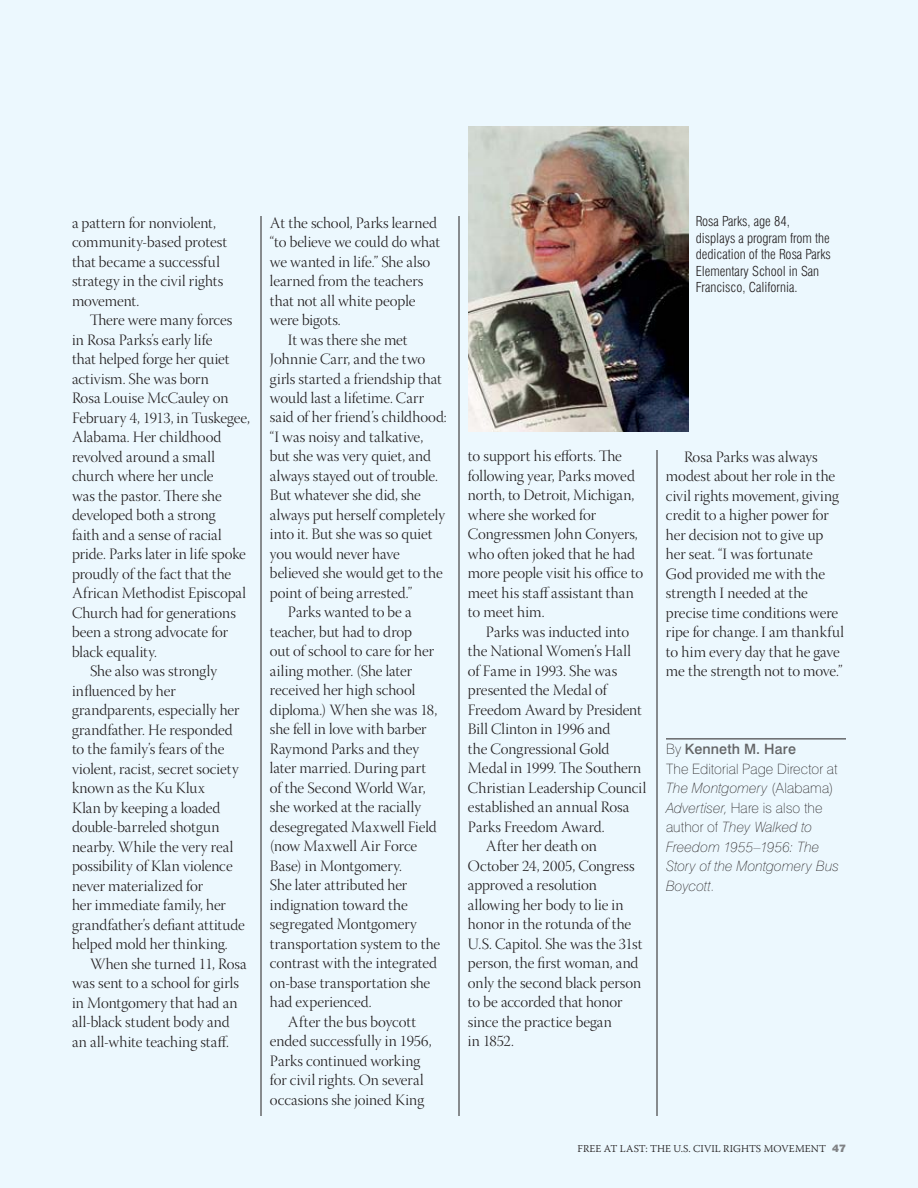
<style>
.page{position:relative;width:918px;height:1188px;background:#ecf8fe}
.page>*{position:absolute;margin:0;border:0;box-sizing:border-box;transform-origin:0 0}
.t1{font:15.75px/19.5px "Warnock Pro Light Disp";letter-spacing:-.005em;color:#231f20}
.t2{font:italic 100 14.25px/19.5px "Swiss 721 BT";letter-spacing:.005em;color:#231f20}
.t3{font:300 condensed 13.5px/16.5px "Swiss 721 BT";color:#231f20}
.t4{font:300 10.5px "Warnock Pro";letter-spacing:.005em;color:#231f20}
.s1{font-style:normal}
.s2{font-weight:500;font-style:normal;color:#636466}
.s3{font-family:"Swiss 721 BT";font-weight:900;color:#808285}
</style>
<div class="page">
<hr style="left:666px;top:739px;width:180px;height:1px;background:#231f20">
<img style="left:468px;top:126px;width:220px;height:306px">
<hr style="left:261px;top:216px;width:1px;height:900px;background:#231f20">
<hr style="left:459px;top:216px;width:1px;height:900px;background:#231f20">
<hr style="left:657px;top:450px;width:1px;height:666px;background:#231f20">
<p class="t1" style="left:72px;top:214px;width:157px">a pattern for nonviolent, community-based protest that became a successful strategy in the civil rights movement.</p>
<p class="t1" style="left:90px;top:312px;width:144px">There were many forces</p>
<p class="t1" style="left:72px;top:331px;width:142px">in Rosa Parks’s early life</p>
<p class="t1" style="left:72px;top:351px;width:159px">that helped forge her quiet</p>
<p class="t1" style="left:72px;top:370px;width:138px">activism. She was born</p>
<p class="t1" style="left:72px;top:390px;width:158px">Rosa Louise McCauley on</p>
<p class="t1" style="left:72px;top:409px;width:179px">February 4, 1913, in Tuskegee,</p>
<p class="t1" style="left:72px;top:429px;width:151px">Alabama. Her childhood</p>
<p class="t1" style="left:72px;top:448px;width:144px">revolved around a small</p>
<p class="t1" style="left:72px;top:468px;width:143px">church where her uncle</p>
<p class="t1" style="left:72px;top:487px;width:151px">was the pastor. There she</p>
<p class="t1" style="left:72px;top:507px;width:145px">developed both a strong</p>
<p class="t1" style="left:72px;top:526px;width:151px">faith and a sense of racial</p>
<p class="t1" style="left:72px;top:546px;width:176px">pride. Parks later in life spoke</p>
<p class="t1" style="left:72px;top:565px;width:161px">proudly of the fact that the</p>
<p class="t1" style="left:72px;top:585px;width:176px">African Methodist Episcopal</p>
<p class="t1" style="left:72px;top:604px;width:165px">Church had for generations</p>
<p class="t1" style="left:72px;top:624px;width:158px">been a strong advocate for</p>
<p class="t1" style="left:72px;top:643px;width:87px">black equality.</p>
<p class="t1" style="left:90px;top:663px;width:129px">She also was strongly</p>
<p class="t1" style="left:72px;top:682px;width:105px">influenced by her</p>
<p class="t1" style="left:72px;top:702px;width:169px">grandparents, especially her</p>
<p class="t1" style="left:72px;top:721px;width:162px">grandfather. He responded</p>
<p class="t1" style="left:72px;top:741px;width:154px">to the family’s fears of the</p>
<p class="t1" style="left:72px;top:760px;width:168px">violent, racist, secret society</p>
<p class="t1" style="left:72px;top:780px;width:135px">known as the Ku Klux</p>
<p class="t1" style="left:72px;top:799px;width:150px">Klan by keeping a loaded</p>
<p class="t1" style="left:72px;top:819px;width:149px">double-barreled shotgun</p>
<p class="t1" style="left:72px;top:838px;width:163px">nearby. While the very real</p>
<p class="t1" style="left:72px;top:858px;width:162px">possibility of Klan violence</p>
<p class="t1" style="left:72px;top:877px;width:133px">never materialized for</p>
<p class="t1" style="left:72px;top:897px;width:155px">her immediate family, her</p>
<p class="t1" style="left:72px;top:916px;width:174px">grandfather’s defiant attitude</p>
<p class="t1" style="left:72px;top:936px;width:157px">helped mold her thinking.</p>
<p class="t1" style="left:90px;top:955px;width:158px">When she turned 11, Rosa</p>
<p class="t1" style="left:72px;top:975px;width:168px">was sent to a school for girls</p>
<p class="t1" style="left:72px;top:994px;width:167px">in Montgomery that had an</p>
<p class="t1" style="left:72px;top:1014px;width:159px">all-black student body and</p>
<p class="t1" style="left:72px;top:1033px;width:158px">an all-white teaching staff.</p>
<p class="t1" style="left:270px;top:214px;width:169px">At the school, Parks learned</p>
<p class="t1" style="left:270px;top:234px;width:172px">“to believe we could do what</p>
<p class="t1" style="left:270px;top:253px;width:162px">we wanted in life.” She also</p>
<p class="t1" style="left:270px;top:273px;width:155px">learned from the teachers</p>
<p class="t1" style="left:270px;top:292px;width:147px">that not all white people</p>
<p class="t1" style="left:270px;top:312px;width:72px">were bigots.</p>
<p class="t1" style="left:288px;top:331px;width:121px">It was there she met</p>
<p class="t1" style="left:270px;top:351px;width:157px">Johnnie Carr, and the two</p>
<p class="t1" style="left:270px;top:370px;width:173px">girls started a friendship that</p>
<p class="t1" style="left:270px;top:390px;width:156px">would last a lifetime. Carr</p>
<p class="t1" style="left:270px;top:409px;width:178px">said of her friend’s childhood:</p>
<p class="t1" style="left:270px;top:429px;width:155px">“I was noisy and talkative,</p>
<p class="t1" style="left:270px;top:448px;width:163px">but she was very quiet, and</p>
<p class="t1" style="left:270px;top:468px;width:169px">always stayed out of trouble.</p>
<p class="t1" style="left:270px;top:487px;width:153px">But whatever she did, she</p>
<p class="t1" style="left:270px;top:507px;width:177px">always put herself completely</p>
<p class="t1" style="left:270px;top:526px;width:164px">into it. But she was so quiet</p>
<p class="t1" style="left:270px;top:546px;width:131px">you would never have</p>
<p class="t1" style="left:270px;top:565px;width:174px">believed she would get to the</p>
<p class="t1" style="left:270px;top:585px;width:144px">point of being arrested.”</p>
<p class="t1" style="left:288px;top:604px;width:125px">Parks wanted to be a</p>
<p class="t1" style="left:270px;top:624px;width:144px">teacher, but had to drop</p>
<p class="t1" style="left:270px;top:643px;width:166px">out of school to care for her</p>
<p class="t1" style="left:270px;top:663px;width:144px">ailing mother. (She later</p>
<p class="t1" style="left:270px;top:682px;width:147px">received her high school</p>
<p class="t1" style="left:270px;top:702px;width:169px">diploma.) When she was 18,</p>
<p class="t1" style="left:270px;top:721px;width:158px">she fell in love with barber</p>
<p class="t1" style="left:270px;top:740px;width:151px">Raymond Parks and they</p>
<p class="t1" style="left:270px;top:760px;width:158px">later married. During part</p>
<p class="t1" style="left:270px;top:779px;width:157px">of the Second World War,</p>
<p class="t1" style="left:270px;top:799px;width:153px">she worked at the racially</p>
<p class="t1" style="left:270px;top:818px;width:168px">desegregated Maxwell Field</p>
<p class="t1" style="left:270px;top:838px;width:149px">(now Maxwell Air Force</p>
<p class="t1" style="left:270px;top:857px;width:134px">Base) in Montgomery.</p>
<p class="t1" style="left:270px;top:877px;width:139px">She later attributed her</p>
<p class="t1" style="left:270px;top:896px;width:139px">indignation toward the</p>
<p class="t1" style="left:270px;top:916px;width:149px">segregated Montgomery</p>
<p class="t1" style="left:270px;top:935px;width:172px">transportation system to the</p>
<p class="t1" style="left:270px;top:955px;width:169px">contrast with the integrated</p>
<p class="t1" style="left:270px;top:974px;width:162px">on-base transportation she</p>
<p class="t1" style="left:270px;top:994px;width:103px">had experienced.</p>
<p class="t1" style="left:288px;top:1013px;width:130px">After the bus boycott</p>
<p class="t1" style="left:270px;top:1033px;width:163px">ended successfully in 1956,</p>
<p class="t1" style="left:270px;top:1052px;width:152px">Parks continued working</p>
<p class="t1" style="left:270px;top:1072px;width:155px">for civil rights. On several</p>
<p class="t1" style="left:270px;top:1091px;width:156px">occasions she joined King</p>
<p class="t3" style="left:696px;top:214px;width:137px">Rosa Parks, age 84, displays a program from the dedication of the Rosa Parks<br>Elementary School in San<br>Francisco, California.</p>
<p class="t1" style="left:468px;top:448px;width:177px">to support his efforts. The following year, Parks moved north, to Detroit, Michigan, where she worked for<br>Congressmen John Conyers, who often joked that he had more people visit his office to meet his staff assistant than to meet him.</p>
<p class="t1" style="left:486px;top:623px;width:145px">Parks was inducted into</p>
<p class="t1" style="left:468px;top:643px;width:165px">the National Women’s Hall</p>
<p class="t1" style="left:468px;top:662px;width:151px">of Fame in 1993. She was</p>
<p class="t1" style="left:468px;top:682px;width:140px">presented the Medal of</p>
<p class="t1" style="left:468px;top:701px;width:175px">Freedom Award by President</p>
<p class="t1" style="left:468px;top:721px;width:144px">Bill Clinton in 1996 and</p>
<p class="t1" style="left:468px;top:740px;width:143px">the Congressional Gold</p>
<p class="t1" style="left:468px;top:760px;width:175px">Medal in 1999. The Southern</p>
<p class="t1" style="left:468px;top:779px;width:180px">Christian Leadership Council</p>
<p class="t1" style="left:468px;top:799px;width:163px">established an annual Rosa</p>
<p class="t1" style="left:468px;top:818px;width:138px">Parks Freedom Award.</p>
<p class="t1" style="left:486px;top:838px;width:113px">After her death on</p>
<p class="t1" style="left:468px;top:857px;width:168px">October 24, 2005, Congress</p>
<p class="t1" style="left:468px;top:877px;width:130px">approved a resolution</p>
<p class="t1" style="left:468px;top:896px;width:157px">allowing her body to lie in</p>
<p class="t1" style="left:468px;top:916px;width:165px">honor in the rotunda of the</p>
<p class="t1" style="left:468px;top:935px;width:176px">U.S. Capitol. She was the 31st</p>
<p class="t1" style="left:468px;top:955px;width:172px">person, the first woman, and</p>
<p class="t1" style="left:468px;top:974px;width:175px">only the second black person</p>
<p class="t1" style="left:468px;top:994px;width:156px">to be accorded that honor</p>
<p class="t1" style="left:468px;top:1013px;width:145px">since the practice began</p>
<p class="t1" style="left:468px;top:1033px;width:48px">in 1852.</p>
<p class="t1" style="left:666px;top:448px;width:179px;text-indent:18px">Rosa Parks was always modest about her role in the civil rights movement, giving credit to a higher power for her decision not to give up her seat. “I was fortunate<br>God provided me with the strength I needed at the precise time conditions were ripe for change. I am thankful to him every day that he gave me the strength not to move.”</p>
<p class="t2" style="left:666px;top:740px;width:175px"><span class="s1">By</span> <span class="s2">Kenneth M. Hare<br></span><span class="s1">The Editorial Page Director at<br></span>The Montgomery <span class="s1">(Alabama)<br></span>Advertiser<span class="s1">, Hare is also the author of</span> They Walked to<br>Freedom 1955–1956: The<br>Story of the Montgomery Bus<br>Boycott<span class="s1">.</span></p>
<p class="t4" style="left:578px;top:1142px;width:270px">FREE AT LAST: THE U.S. CIVIL RIGHTS MOVEMENT <span class="s3">47</span></p>
</div>
